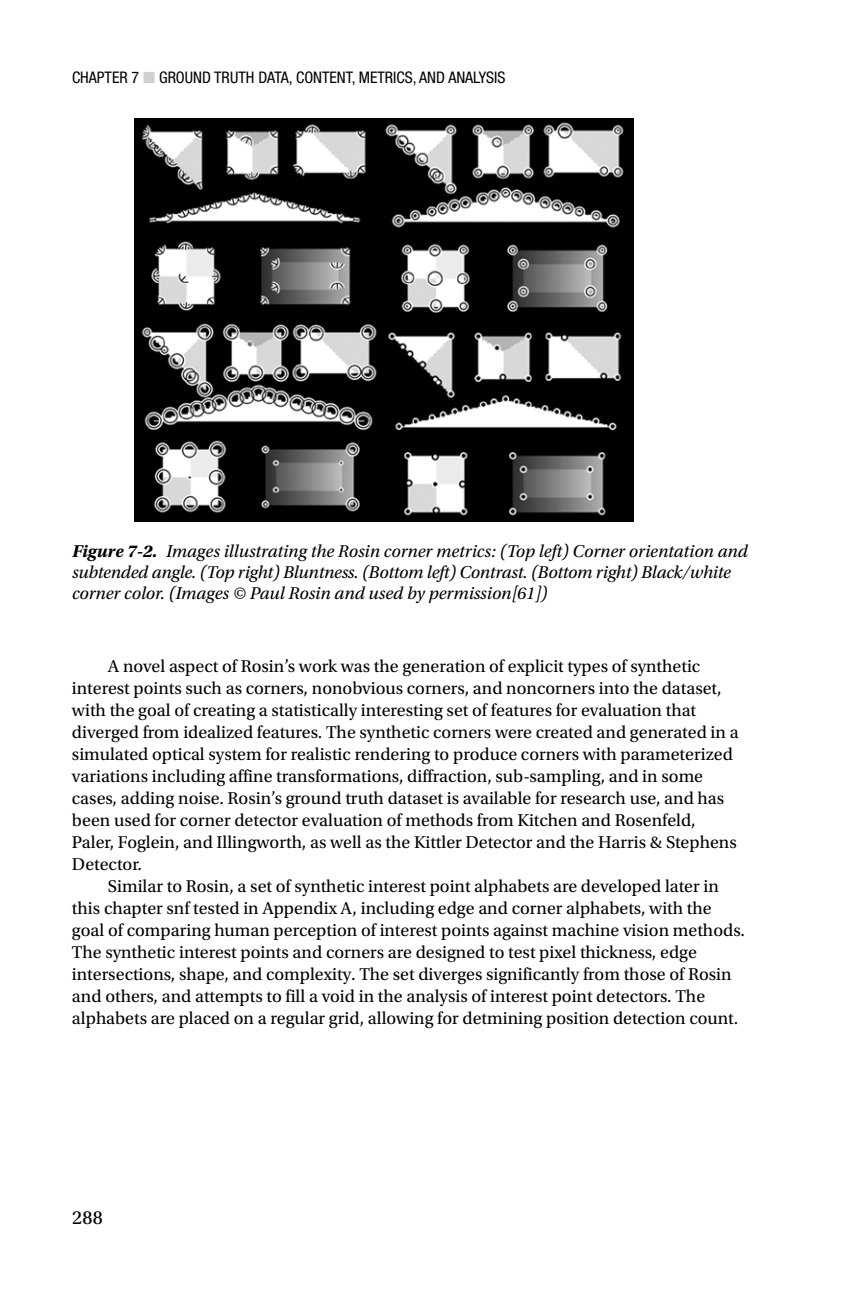
<style>
.page{position:relative;width:864px;height:1296px;background:#fff}
.page>*{position:absolute;margin:0;border:0;box-sizing:border-box;transform-origin:0 0}
.t1{font:20px "Utopia Std";color:#000}
.t2{font:18px/22px "Utopia Std";color:#000}
.t3{font:italic 18px/21px "Utopia Std";color:#000}
.t4{font:condensed 16px "Helvetica Neue";color:#000}
.s1{color:#cfd0d0}
.s2{font-weight:700}
</style>
<div class="page">
<img style="left:134px;top:118px;width:499px;height:404px">
<p class="t4" style="left:72px;top:69px;width:435px">CHAPTER 7 <span class="s1">■</span> GROUND TRUTH DATA, CONTENT, METRICS, AND ANALYSIS</p>
<p class="t3" style="left:72px;top:541px;width:677px"><span class="s2">Figure 7-2.</span> Images illustrating the Rosin corner metrics: (Top left) Corner orientation and subtended angle. (Top right) Bluntness. (Bottom left) Contrast. (Bottom right) Black/white corner color. (Images © Paul Rosin and used by permission[61])</p>
<p class="t2" style="left:72px;top:656px;width:668px;text-indent:36px">A novel aspect of Rosin’s work was the generation of explicit types of synthetic interest points such as corners, nonobvious corners, and noncorners into the dataset, with the goal of creating a statistically interesting set of features for evaluation that diverged from idealized features. The synthetic corners were created and generated in a simulated optical system for realistic rendering to produce corners with parameterized variations including affine transformations, diffraction, sub-sampling, and in some cases, adding noise. Rosin’s ground truth dataset is available for research use, and has been used for corner detector evaluation of methods from Kitchen and Rosenfeld, Paler, Foglein, and Illingworth, as well as the Kittler Detector and the Harris &amp; Stephens Detector.</p>
<p class="t2" style="left:72px;top:876px;width:674px;text-indent:36px">Similar to Rosin, a set of synthetic interest point alphabets are developed later in this chapter snf tested in Appendix A, including edge and corner alphabets, with the goal of comparing human perception of interest points against machine vision methods.<br>The synthetic interest points and corners are designed to test pixel thickness, edge intersections, shape, and complexity. The set diverges significantly from those of Rosin and others, and attempts to fill a void in the analysis of interest point detectors. The alphabets are placed on a regular grid, allowing for detmining position detection count.</p>
<p class="t1" style="left:72px;top:1207px;width:32px">288</p>
</div>
